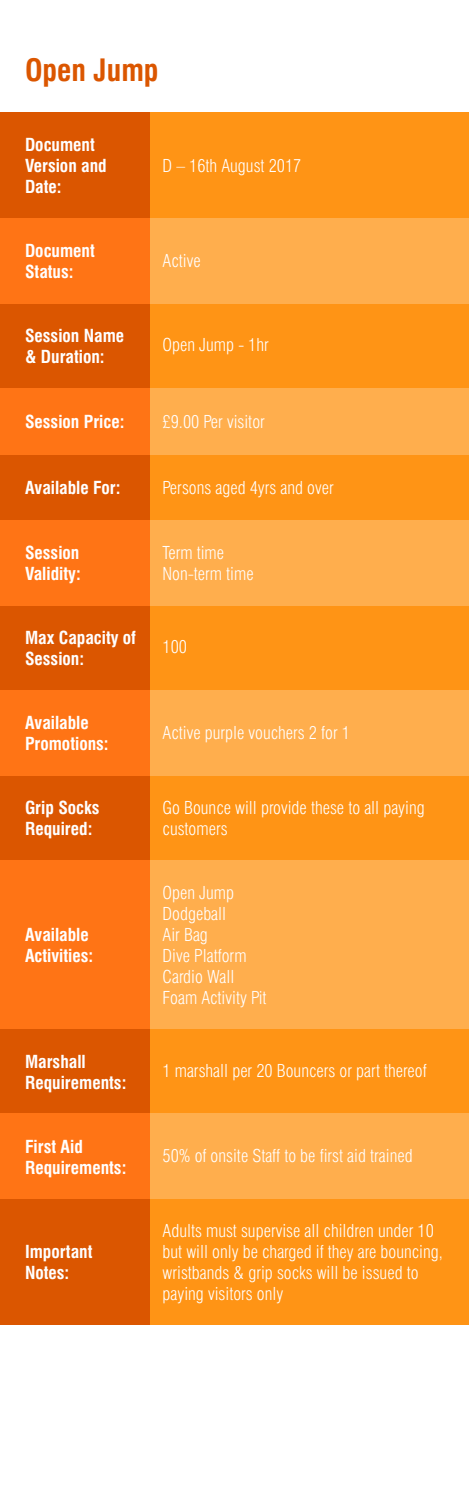
<style>
.page{position:relative;width:469px;height:1500px;background:#fff}
.page>*{position:absolute;margin:0;border:0;box-sizing:border-box;transform-origin:0 0}
.t1{font:700 condensed 30px "Swiss 721 BT";color:#db5600}
.t2{font:300 condensed 17.5px/21px "Swiss 721 BT";color:#fff}
.t3{font:700 condensed 17.5px/21px "Swiss 721 BT";color:#fff}
</style>
<div class="page">
<div style="left:0;top:303px;width:150px;height:85px;background:#db5600"></div>
<div style="left:0;top:605px;width:150px;height:85px;background:#db5600"></div>
<div style="left:0;top:1029px;width:150px;height:85px;background:#db5600"></div>
<div style="left:0;top:1199px;width:150px;height:126px;background:#db5600"></div>
<div style="left:0;top:775px;width:150px;height:85px;background:#db5600"></div>
<div style="left:150px;top:303px;width:319px;height:85px;background:#ff9415"></div>
<div style="left:150px;top:605px;width:319px;height:85px;background:#ff9415"></div>
<div style="left:150px;top:1029px;width:319px;height:85px;background:#ff9415"></div>
<div style="left:150px;top:1199px;width:319px;height:126px;background:#ff9415"></div>
<div style="left:150px;top:775px;width:319px;height:85px;background:#ff9415"></div>
<div style="left:0;top:112px;width:150px;height:106px;background:#db5600"></div>
<div style="left:0;top:454px;width:150px;height:66px;background:#db5600"></div>
<div style="left:0;top:218px;width:150px;height:85px;background:#ff7415"></div>
<div style="left:0;top:388px;width:150px;height:66px;background:#ff7415"></div>
<div style="left:0;top:520px;width:150px;height:85px;background:#ff7415"></div>
<div style="left:0;top:860px;width:150px;height:169px;background:#ff7415"></div>
<div style="left:0;top:690px;width:150px;height:85px;background:#ff7415"></div>
<div style="left:0;top:1114px;width:150px;height:85px;background:#ff7415"></div>
<div style="left:150px;top:112px;width:319px;height:106px;background:#ff9415"></div>
<div style="left:150px;top:454px;width:319px;height:66px;background:#ff9415"></div>
<div style="left:150px;top:218px;width:319px;height:85px;background:#ffae4d"></div>
<div style="left:150px;top:388px;width:319px;height:66px;background:#ffae4d"></div>
<div style="left:150px;top:520px;width:319px;height:85px;background:#ffae4d"></div>
<div style="left:150px;top:860px;width:319px;height:169px;background:#ffae4d"></div>
<div style="left:150px;top:690px;width:319px;height:85px;background:#ffae4d"></div>
<div style="left:150px;top:1114px;width:319px;height:85px;background:#ffae4d"></div>
<h1 class="t1" style="left:25px;top:52px;width:135px">Open Jump</h1>
<p class="t3" style="left:25px;top:134px;width:83px">Document<br>Version and<br>Date:</p>
<p class="t3" style="left:25px;top:240px;width:71px">Document<br>Status:</p>
<p class="t3" style="left:25px;top:325px;width:101px">Session Name &amp; Duration:</p>
<p class="t3" style="left:25px;top:411px;width:101px">Session Price:</p>
<p class="t3" style="left:25px;top:477px;width:97px">Available For:</p>
<p class="t3" style="left:25px;top:542px;width:57px">Session<br>Validity:</p>
<p class="t3" style="left:25px;top:627px;width:113px">Max Capacity of<br>Session:</p>
<p class="t3" style="left:25px;top:712px;width:85px">Available<br>Promotions:</p>
<p class="t3" style="left:25px;top:797px;width:76px">Grip Socks<br>Required:</p>
<p class="t3" style="left:25px;top:924px;width:70px">Available<br>Activities:</p>
<p class="t3" style="left:25px;top:1051px;width:103px">Marshall<br>Requirements:</p>
<p class="t3" style="left:25px;top:1136px;width:103px">First Aid<br>Requirements:</p>
<p class="t3" style="left:25px;top:1242px;width:69px">Important<br>Notes:</p>
<p class="t2" style="left:162px;top:155px;width:140px">D – 16th August 2017</p>
<p class="t2" style="left:162px;top:250px;width:40px">Active</p>
<p class="t2" style="left:162px;top:335px;width:108px">Open Jump - 1hr</p>
<p class="t2" style="left:162px;top:411px;width:104px">£9.00 Per visitor</p>
<p class="t2" style="left:162px;top:477px;width:173px">Persons aged 4yrs and over</p>
<p class="t2" style="left:162px;top:542px;width:93px">Term time<br>Non-term time</p>
<p class="t2" style="left:162px;top:637px;width:26px">100</p>
<p class="t2" style="left:162px;top:723px;width:189px">Active purple vouchers 2 for 1</p>
<p class="t2" style="left:162px;top:797px;width:264px">Go Bounce will provide these to all paying customers</p>
<p class="t2" style="left:162px;top:882px;width:106px">Open Jump<br>Dodgeball<br>Air Bag<br>Dive Platform<br>Cardio Wall<br>Foam Activity Pit</p>
<p class="t2" style="left:162px;top:1060px;width:266px">1 marshall per 20 Bouncers or part thereof</p>
<p class="t2" style="left:162px;top:1145px;width:251px">50% of onsite Staff to be first aid trained</p>
<p class="t2" style="left:162px;top:1220px;width:282px">Adults must supervise all children under 10 but will only be charged if they are bouncing, wristbands &amp; grip socks will be issued to paying visitors only</p>
</div>
